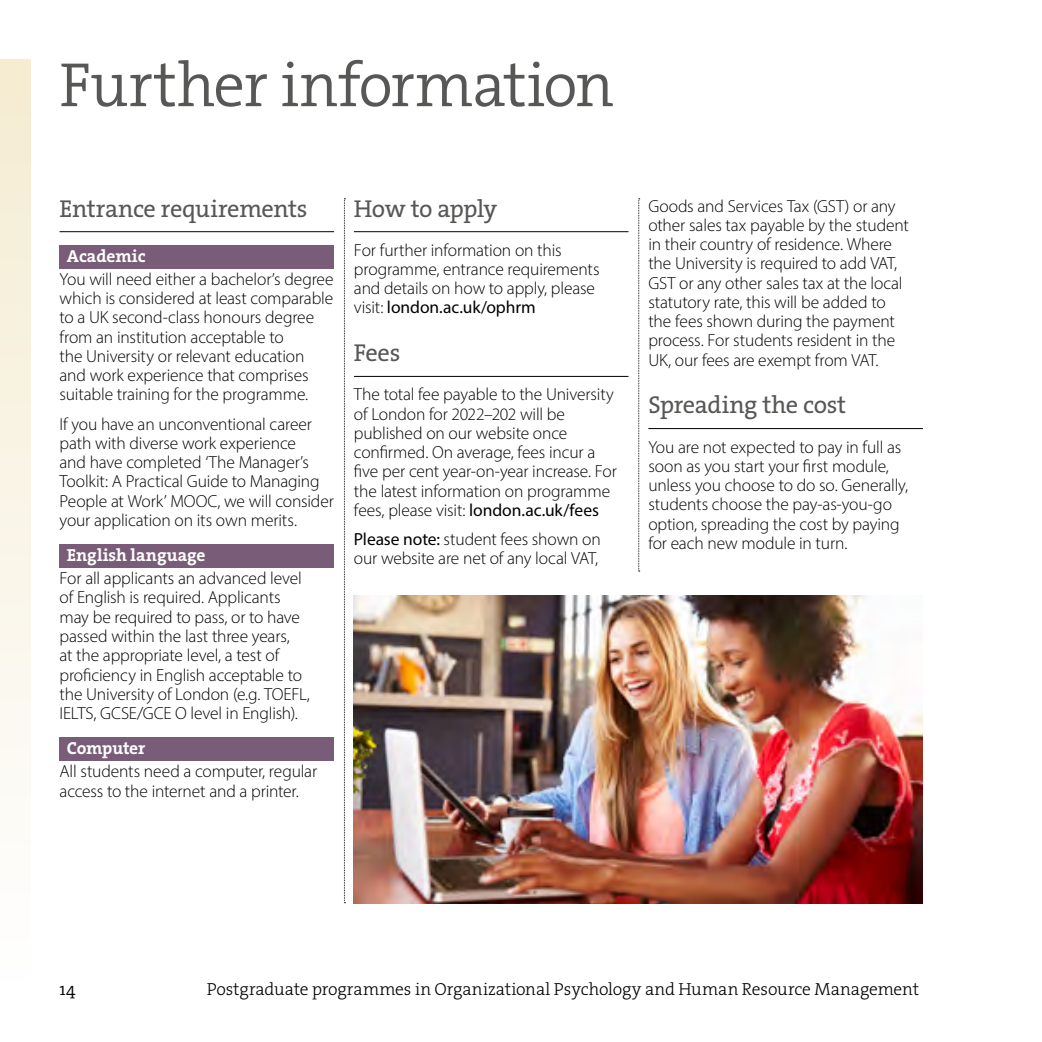
<style>
.page{position:relative;width:1042px;height:1042px;background:#fff}
.page>*{position:absolute;margin:0;border:0;box-sizing:border-box;transform-origin:0 0}
.P__header{font:63px "The Serif HP4 Se Lig";letter-spacing:-.015em;color:#575756}
.P__subhead{font:24.5px "The Serif HP5 Plain";letter-spacing:-.015em;color:#575756}
.P__body_copy{font:300 17.5px/19.2px "Myriad Pro";letter-spacing:-.01em;color:#000}
.t1{font:17.5px "The Serif HP3 Lig";letter-spacing:-.01em;color:#000}
.Shaded__header{font:17.5px "The Serif HP7 Bld";letter-spacing:-.005em;color:#fff}
.t2{font:17.5px "The Serif HP4 Se Lig";color:#000}
.s1{font-weight:400}
</style>
<div class="page">
<img style="left:354px;top:595px;width:569px;height:308px">
<div style="left:0;top:60px;width:31px;height:922px;background:linear-gradient(to bottom,#f4ebd1,#fefefe)"></div>
<svg style="left:638px;top:198px;width:2px;height:374px"></svg>
<svg style="left:344px;top:198px;width:1px;height:705px"></svg>
<hr style="left:60px;top:231px;width:274px;height:1px;background:#000">
<div style="left:60px;top:245px;width:274px;height:24px;background:#795d78"></div>
<div style="left:60px;top:544px;width:274px;height:24px;background:#795d78"></div>
<div style="left:60px;top:738px;width:274px;height:23px;background:#795d78"></div>
<hr style="left:354px;top:231px;width:274px;height:1px;background:#000">
<hr style="left:354px;top:376px;width:274px;height:1px;background:#000">
<hr style="left:648px;top:428px;width:275px;height:1px;background:#000">
<h1 class="P__header" style="left:60px;top:44px;width:556px">Further information</h1>
<h2 class="P__subhead" style="left:60px;top:192px;width:250px">Entrance requirements</h2>
<h2 class="Shaded__header" style="left:67px;top:244px;width:80px">Academic</h2>
<p class="P__body_copy" style="left:60px;top:269px;width:276px">You will need either a bachelor’s degree which is considered at least comparable to a UK second-class honours degree from an institution acceptable to<br>the University or relevant education and work experience that comprises suitable training for the programme.</p>
<p class="P__body_copy" style="left:60px;top:414px;width:276px">If you have an unconventional career path with diverse work experience<br>and have completed ‘The Manager’s Toolkit: A Practical Guide to Managing People at Work’ MOOC, we will consider your application on its own merits.</p>
<h2 class="Shaded__header" style="left:67px;top:543px;width:140px">English language</h2>
<p class="P__body_copy" style="left:60px;top:568px;width:252px">For all applicants an advanced level of English is required. Applicants may be required to pass, or to have passed within the last three years,<br>at the appropriate level, a test of proficiency in English acceptable to the University of London (e.g. TOEFL, IELTS, GCSE/GCE O level in English).</p>
<h2 class="Shaded__header" style="left:67px;top:736px;width:80px">Computer</h2>
<p class="P__body_copy" style="left:60px;top:762px;width:259px">All students need a computer, regular access to the internet and a printer.</p>
<h2 class="P__subhead" style="left:354px;top:192px;width:145px">How to apply</h2>
<p class="P__body_copy" style="left:354px;top:240px;width:247px">For further information on this programme, entrance requirements and details on how to apply, please visit: <span class="s1">london.ac.uk/ophrm</span></p>
<h2 class="P__subhead" style="left:354px;top:337px;width:48px">Fees</h2>
<p class="P__body_copy" style="left:354px;top:385px;width:264px">The total fee payable to the University of London for 2022–202 will be published on our website once confirmed. On average, fees incur a five per cent year-on-year increase. For the latest information on programme fees, please visit: <span class="s1">london.ac.uk/fees</span></p>
<p class="P__body_copy" style="left:354px;top:529px;width:248px"><span class="s1">Please note:</span> student fees shown on our website are net of any local VAT,</p>
<p class="P__body_copy" style="left:648px;top:196px;width:262px">Goods and Services Tax (GST) or any other sales tax payable by the student in their country of residence. Where the University is required to add VAT, GST or any other sales tax at the local statutory rate, this will be added to the fees shown during the payment process. For students resident in the UK, our fees are exempt from VAT.</p>
<h2 class="P__subhead" style="left:648px;top:389px;width:200px">Spreading the cost</h2>
<p class="P__body_copy" style="left:648px;top:437px;width:261px">You are not expected to pay in full as soon as you start your first module, unless you choose to do so. Generally, students choose the pay-as-you-go option, spreading the cost by paying for each new module in turn.</p>
<p class="t2" style="left:60px;top:978px;width:18px">14</p>
<p class="t1" style="left:207px;top:978px;width:714px">Postgraduate programmes in Organizational Psychology and Human Resource Management</p>
</div>
